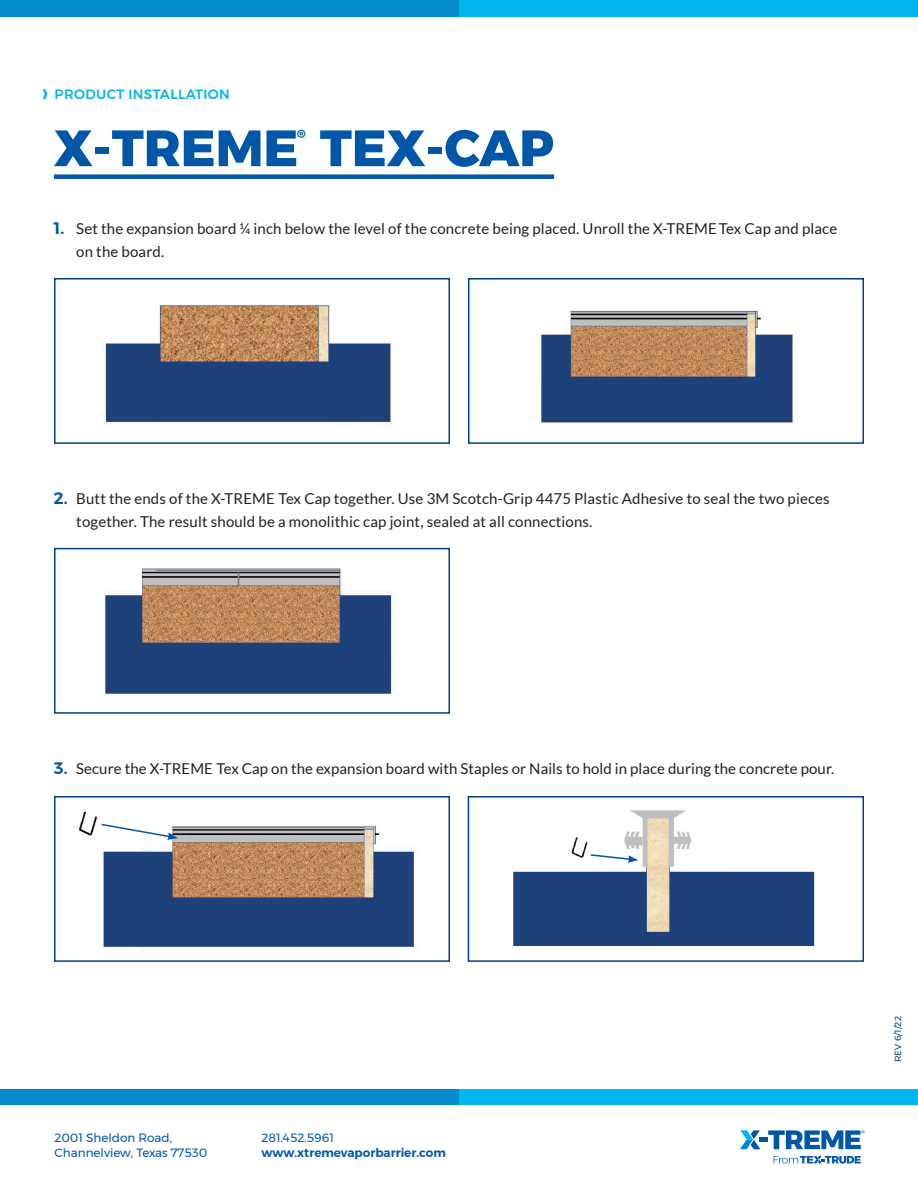
<style>
.page{position:relative;width:918px;height:1188px;background:#fff}
.page>*{position:absolute;margin:0;border:0;box-sizing:border-box;transform-origin:0 0}
.t1{font:800 51px "Montserrat";color:#0157a7}
.t2{font:600 16.5px "Montserrat";color:#0157a7}
.t3{font:15px/22.5px "Lato";letter-spacing:.01em;color:#231f20}
.t4{font:500 13.5px "Montserrat";letter-spacing:.025em;color:#00b6ed}
.t5{font:12px/15px "Montserrat";color:#0157a7}
.t6{font:600 12px "Montserrat";color:#0157a7}
.t7{font:800 12px "Montserrat";color:#0157a7}
.t8{font:9px "Montserrat";color:#00417f}
</style>
<div class="page">
<div style="left:459px;top:0;width:459px;height:16px;background:#00b6ed"></div>
<div style="left:0;top:0;width:459px;height:16px;background:#038bce"></div>
<div style="left:459px;top:1089px;width:459px;height:15px;background:#00b6ed"></div>
<div style="left:0;top:1089px;width:459px;height:15px;background:#038bce"></div>
<div style="left:54px;top:174px;width:500px;height:5px;background:#0157a7"></div>
<svg style="left:774px;top:1156px;width:87px;height:8px"></svg>
<svg style="left:740px;top:1130px;width:124px;height:19px"></svg>
<div style="left:54px;top:278px;width:396px;height:166px;border:2px solid #00417f"></div>
<div style="left:54px;top:548px;width:396px;height:166px;border:2px solid #00417f"></div>
<div style="left:54px;top:796px;width:396px;height:166px;border:2px solid #00417f"></div>
<div style="left:468px;top:796px;width:396px;height:166px;border:2px solid #00417f"></div>
<div style="left:468px;top:278px;width:396px;height:166px;border:2px solid #00417f"></div>
<img style="left:102px;top:304px;width:289px;height:122px">
<img style="left:539px;top:311px;width:255px;height:113px">
<img style="left:105px;top:568px;width:291px;height:126px">
<img style="left:79px;top:811px;width:338px;height:140px">
<img style="left:513px;top:810px;width:302px;height:136px">
<svg style="left:100px;top:823px;width:78px;height:17px"></svg>
<svg style="left:589px;top:853px;width:49px;height:10px"></svg>
<svg style="left:43px;top:89px;width:5px;height:10px"></svg>
<p class="t4" style="left:55px;top:84px;width:177px">PRODUCT INSTALLATION</p>
<p class="t7" style="left:297px;top:124px;width:10px">®</p>
<p class="t1" style="left:54px;top:107px;width:502px">X-TREME TEX-CAP</p>
<p class="t2" style="left:54px;top:215px;width:12px">1.</p>
<p class="t3" style="left:76px;top:218px;width:762px">Set the expansion board ¼ inch below the level of the concrete being placed. Unroll the X-TREMETex Cap and place</p>
<p class="t3" style="left:76px;top:240px;width:90px">on the board.</p>
<p class="t2" style="left:54px;top:485px;width:15px">2.</p>
<p class="t3" style="left:76px;top:488px;width:755px">Butt the ends of the X-TREME Tex Cap together. Use 3M Scotch-Grip 4475 Plastic Adhesive to seal the two pieces together. The result should be a monolithic cap joint, sealed at all connections.</p>
<p class="t2" style="left:54px;top:755px;width:15px">3.</p>
<p class="t3" style="left:76px;top:758px;width:760px">Secure the X-TREME Tex Cap on the expansion board with Staples or Nails to hold in place during the concrete pour.</p>
<p class="t5" style="left:54px;top:1131px;width:154px">2001 Sheldon Road,<br>Channelview, Texas 77530</p>
<p class="t5" style="left:261px;top:1131px;width:74px">281.452.5961</p>
<p class="t6" style="left:261px;top:1144px;width:186px">www.xtremevaporbarrier.com</p>
<p class="t8" style="left:891px;top:1062px;width:48px;rotate:-90deg">REV 6/1/22</p>
</div>
